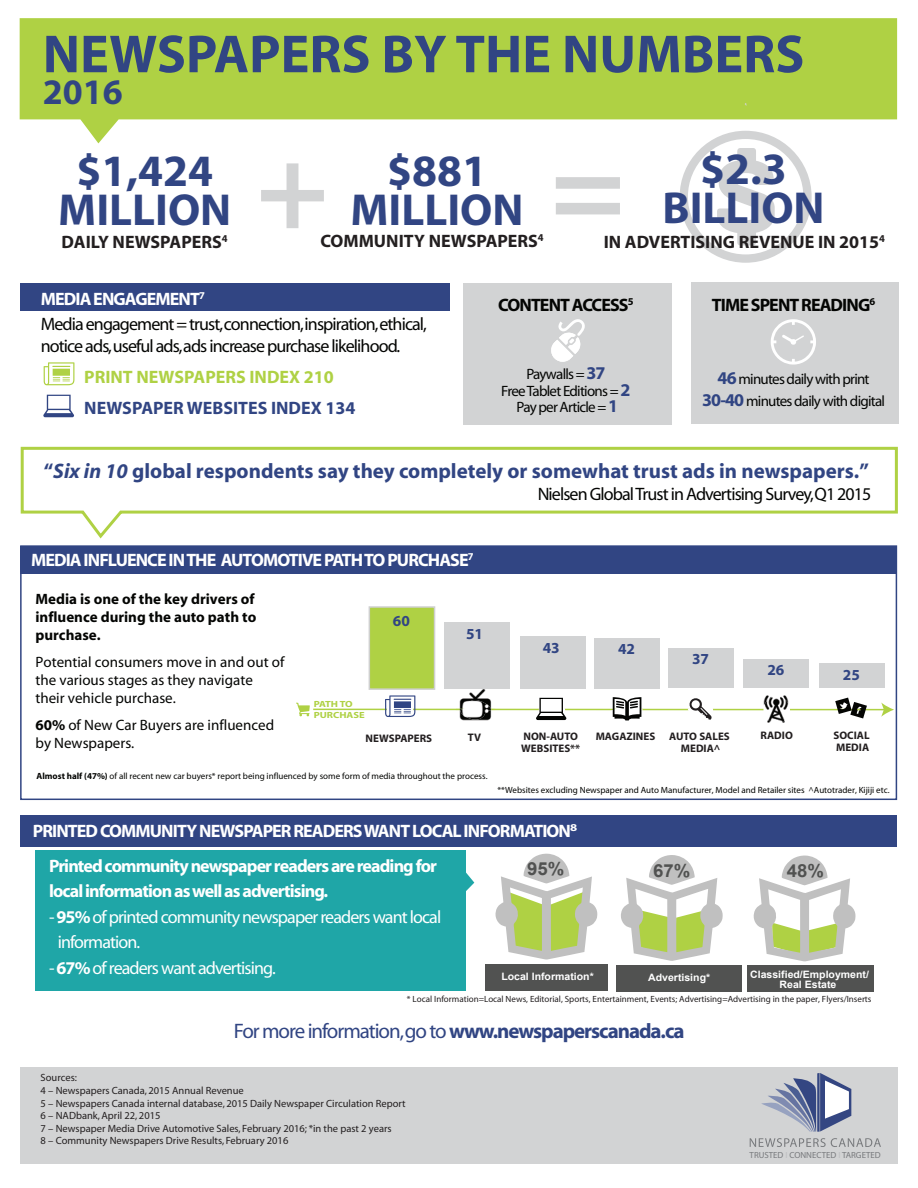
<style>
.page{position:relative;width:918px;height:1188px;background:#fff}
.page>*{position:absolute;margin:0;border:0;box-sizing:border-box;transform-origin:0 0}
.t1{font:700 54px "Myriad";color:#314583}
.t2{font:700 45px/39px "Myriad";color:#314583;text-align:center}
.t3{font:700 36px "Myriad";color:#314583}
.t4{font:700 21px "Myriad";color:#314583}
.t5{font:21px "Myriad";letter-spacing:-.05em;color:#314583}
.t6{font:700 18px "Myriad";letter-spacing:-.05em;color:#fff}
.t7{font:18px/25.5px "Myriad";letter-spacing:-.05em;color:#040503}
.t8{font:18px/25.5px "Myriad";letter-spacing:-.05em;color:#fff}
.t9{font:700 18px "Myriad";color:#231f20}
.t10{font:700 18px "Myriad";letter-spacing:-.05em;color:#040503}
.t11{font:700 18px "Myriad Pro";color:#314583}
.t12{font:700 18px "Myriad Pro";color:#afd144}
.t13{font:700 18px "Arial";color:#515251}
.t14{font:700 15.3px "Myriad";color:#314583}
.t15{font:15px/18px "Myriad";color:#040503}
.t16{font:15px/16.5px "Myriad";letter-spacing:-.05em;color:#040503;text-align:center}
.t17{font:700 15px/18px "Myriad";color:#040503;text-align:justify}
.t18{font:700 10.95px/12.3px "Myriad";color:#231f20}
.t19{font:10.5px/12.6px "Myriad";color:#231f20}
.t20{font:700 10.2px/10.2px "Arial";color:#fff;text-align:center}
.t21{font:9px "Myriad";color:#040503}
.t22{font:9px "Myriad";color:#231f20}
.t23{font:700 9px/10.8px "Myriad";color:#afd144;scale:1.17 1}
.t24{font:8.85px "Myriad Pro";color:#787a7d}
.s1{font-weight:700;color:#fff}
.s2{font-weight:700;font-size:18px;color:#314583}
.s3{font-style:italic}
.s4{font-weight:700}
.s5{color:#bcbdc0}
</style>
<div class="page">
<div style="left:21px;top:283px;width:429px;height:27px;background:#314583"></div>
<div style="left:464px;top:283px;width:208px;height:141px;background:#d2d3d4"></div>
<div style="left:691px;top:283px;width:208px;height:141px;background:#d2d3d4"></div>
<svg style="left:680px;top:143px;width:132px;height:120px"></svg>
<svg style="left:20px;top:18px;width:877px;height:125px;fill:#afd144"></svg>
<div style="left:21px;top:1067px;width:877px;height:96px;background:#d2d3d4"></div>
<svg style="left:761px;top:1073px;width:90px;height:59px"></svg>
<svg style="left:750px;top:1138px;width:131px;height:9px"></svg>
<div style="left:20px;top:815px;width:877px;height:31px;background:#314583"></div>
<svg style="left:20px;top:446px;width:878px;height:93px"></svg>
<svg style="left:261px;top:163px;width:63px;height:65px"></svg>
<svg style="left:556px;top:177px;width:64px;height:37px"></svg>
<svg style="left:551px;top:319px;width:34px;height:43px"></svg>
<svg style="left:771px;top:319px;width:45px;height:46px"></svg>
<svg style="left:44px;top:362px;width:30px;height:23px"></svg>
<svg style="left:43px;top:395px;width:31px;height:22px"></svg>
<svg style="left:466px;top:872px;width:8px;height:19px"></svg>
<div style="left:35px;top:851px;width:431px;height:140px;background:#1fa6a7"></div>
<div style="left:485px;top:965px;width:122px;height:26px;background:#515251"></div>
<div style="left:616px;top:965px;width:125px;height:27px;background:#515251"></div>
<div style="left:747px;top:965px;width:127px;height:27px;background:#515251"></div>
<svg style="left:495px;top:854px;width:102px;height:106px"></svg>
<svg style="left:621px;top:855px;width:102px;height:106px"></svg>
<svg style="left:754px;top:855px;width:102px;height:106px"></svg>
<div style="left:20px;top:545px;width:877px;height:255px;border:2px solid #314583"></div>
<div style="left:20px;top:546px;width:876px;height:28px;background:#314583"></div>
<hr style="left:313px;top:709px;width:572px;height:1px;background:#afd144">
<svg style="left:881px;top:703px;width:13px;height:14px"></svg>
<div style="left:594px;top:638px;width:66px;height:51px;background:#d2d3d4"></div>
<div style="left:520px;top:636px;width:66px;height:53px;background:#d2d3d4"></div>
<div style="left:445px;top:622px;width:65px;height:67px;background:#d2d3d4"></div>
<div style="left:369px;top:606px;width:66px;height:84px;background:#afd144;border:2px solid #cfd0d0"></div>
<svg style="left:539px;top:698px;width:26px;height:27px"></svg>
<div style="left:819px;top:663px;width:65px;height:25px;background:#d2d3d4"></div>
<div style="left:744px;top:659px;width:65px;height:29px;background:#d2d3d4"></div>
<div style="left:668px;top:648px;width:65px;height:40px;background:#d2d3d4"></div>
<svg style="left:296px;top:703px;width:14px;height:13px"></svg>
<img style="left:762px;top:695px;width:25px;height:16px">
<img style="left:764px;top:697px;width:26px;height:26px">
<img style="left:456px;top:689px;width:39px;height:32px">
<img style="left:460px;top:700px;width:31px;height:20px">
<svg style="left:835px;top:698px;width:32px;height:20px"></svg>
<svg style="left:688px;top:698px;width:25px;height:22px"></svg>
<svg style="left:612px;top:697px;width:31px;height:23px"></svg>
<svg style="left:536px;top:698px;width:30px;height:22px"></svg>
<svg style="left:385px;top:695px;width:30px;height:22px"></svg>
<h1 class="t1" style="left:43px;top:26px;width:763px">NEWSPAPERS BY THE NUMBERS</h1>
<h3 class="t3" style="left:43px;top:73px;width:81px">2016</h3>
<h2 class="t2" style="left:58px;top:153px;width:175px">$1,424<br>MILLION</h2>
<h2 class="t2" style="left:351px;top:153px;width:175px">$881<br>MILLION</h2>
<h2 class="t2" style="left:663px;top:151px;width:164px">$2.3<br>BILLION</h2>
<h3 class="t9" style="left:61px;top:233px;width:168px">DAILY NEWSPAPERS<sup>4</sup></h3>
<h3 class="t9" style="left:320px;top:232px;width:225px">COMMUNITY NEWSPAPERS<sup>4</sup></h3>
<h3 class="t9" style="left:604px;top:232px;width:283px">IN ADVERTISING REVENUE IN 2015<sup>4</sup></h3>
<h3 class="t7" style="left:41px;top:287px;width:388px"><span class="s1">MEDIA ENGAGEMENT</span><sup>7<br></sup>Media engagement = trust,connection,inspiration,ethical,</h3>
<h3 class="t7" style="left:41px;top:334px;width:361px">notice ads,useful ads,ads increase purchase likelihood.</h3>
<h3 class="t12" style="left:84px;top:367px;width:251px">PRINT NEWSPAPERS INDEX 210</h3>
<h3 class="t11" style="left:84px;top:398px;width:273px">NEWSPAPER WEBSITES INDEX 134</h3>
<h3 class="t10" style="left:498px;top:295px;width:137px">CONTENT ACCESS<sup>5</sup></h3>
<h3 class="t16" style="left:501px;top:367px;width:131px">Paywalls = <span class="s2">37<br></span>Free Tablet Editions = <span class="s2">2<br></span>Pay per Article = <span class="s2">1</span></h3>
<h3 class="t10" style="left:712px;top:295px;width:165px">TIME SPENT READING<sup>6</sup></h3>
<h3 class="t16" style="left:702px;top:369px;width:184px;line-height:21.6px"><span class="s2">46</span> minutes daily with print<br><span class="s2">30-40</span> minutes daily with digital</h3>
<h3 class="t4" style="left:44px;top:460px;width:827px">“<span class="s3">Six in 10</span> global respondents say they completely or somewhat trust ads in newspapers.”</h3>
<h3 class="t7" style="left:538px;top:482px;width:335px">Nielsen Global Trust in Advertising Survey,Q1 2015</h3>
<h3 class="t6" style="left:31px;top:551px;width:444px">MEDIA INFLUENCE IN THE AUTOMOTIVE PATH TO PURCHASE<sup>7</sup></h3>
<h3 class="t17" style="left:35px;top:590px;width:222px">Media is one of the key drivers of influence during the auto path to purchase.</h3>
<h3 class="t15" style="left:35px;top:653px;width:251px">Potential consumers move in and out of the various stages as they navigate their vehicle purchase.</h3>
<h3 class="t15" style="left:35px;top:716px;width:240px"><span class="s4">60%</span> of New Car Buyers are influenced by Newspapers.</h3>
<p class="t21" style="left:36px;top:772px;width:453px"><span class="s4">Almost half (47%)</span> of all recent new car buyers* report being influenced by some form of media throughout the process.</p>
<h3 class="t14" style="left:393px;top:613px;width:19px">60</h3>
<h3 class="t14" style="left:466px;top:626px;width:19px">51</h3>
<h3 class="t14" style="left:543px;top:640px;width:19px">43</h3>
<h3 class="t14" style="left:618px;top:641px;width:19px">42</h3>
<p class="t23" style="left:314px;top:699px;width:45px">PATH TO<br>PURCHASE</p>
<p class="t18" style="left:366px;top:732px;width:68px">NEWSPAPERS</p>
<p class="t18" style="left:596px;top:731px;width:61px">MAGAZINES</p>
<p class="t18" style="left:468px;top:732px;width:15px">TV</p>
<p class="t18" style="left:521px;top:731px;width:60px">NON-AUTO<br>WEBSITES**</p>
<h3 class="t14" style="left:692px;top:651px;width:19px">37</h3>
<h3 class="t14" style="left:767px;top:662px;width:19px">26</h3>
<h3 class="t14" style="left:843px;top:667px;width:19px">25</h3>
<p class="t18" style="left:669px;top:731px;width:62px;text-align:center">AUTO SALES<br>MEDIA^</p>
<p class="t18" style="left:761px;top:729px;width:34px">RADIO</p>
<p class="t18" style="left:833px;top:729px;width:38px">SOCIAL<br>MEDIA</p>
<p class="t21" style="left:498px;top:786px;width:394px">**Websites excluding Newspaper and Auto Manufacturer, Model and Retailer sites ^Autotrader, Kijiji etc.</p>
<h3 class="t6" style="left:33px;top:821px;width:546px">PRINTED COMMUNITY NEWSPAPER READERS WANT LOCAL INFORMATION<sup>8</sup></h3>
<h3 class="t6" style="left:49px;top:856px;width:390px">Printed community newspaper readers are reading for</h3>
<h3 class="t13" style="left:527px;top:857px;width:39px">95%</h3>
<h3 class="t13" style="left:653px;top:858px;width:39px">67%</h3>
<h3 class="t13" style="left:787px;top:858px;width:39px">48%</h3>
<h3 class="t6" style="left:49px;top:882px;width:281px">local information as well as advertising.</h3>
<h3 class="t8" style="left:58px;top:905px;width:385px;text-indent:-9px">- <span class="s4">95%</span> of printed community newspaper readers want local information.</h3>
<h3 class="t8" style="left:49px;top:956px;width:228px">- <span class="s4">67%</span> of readers want advertising.</h3>
<p class="t20" style="left:501px;top:972px;width:94px">Local Information*</p>
<p class="t20" style="left:648px;top:973px;width:64px">Advertising*</p>
<p class="t20" style="left:750px;top:970px;width:120px">Classified/Employment/<br>Real Estate</p>
<p class="t22" style="left:407px;top:995px;width:466px">* Local Information=Local News, Editorial, Sports, Entertainment, Events; Advertising=Advertising in the paper, Flyers/Inserts</p>
<h3 class="t5" style="left:234px;top:1020px;width:452px">For more information,go to <span class="s4">www.newspaperscanada.ca</span></h3>
<p class="t19" style="left:41px;top:1072px;width:367px">Sources:<br>4 – Newspapers Canada, 2015 Annual Revenue<br>5 – Newspapers Canada internal database, 2015 Daily Newspaper Circulation Report 6 – NADbank, April 22, 2015<br>7 – Newspaper Media Drive Automotive Sales, February 2016; *in the past 2 years<br>8 – Community Newspapers Drive Results, February 2016</p>
<p class="t24" style="left:750px;top:1150px;width:133px">TRUSTED <span class="s5">Ι</span> CONNECTED <span class="s5">Ι</span> TARGETED</p>
</div>
